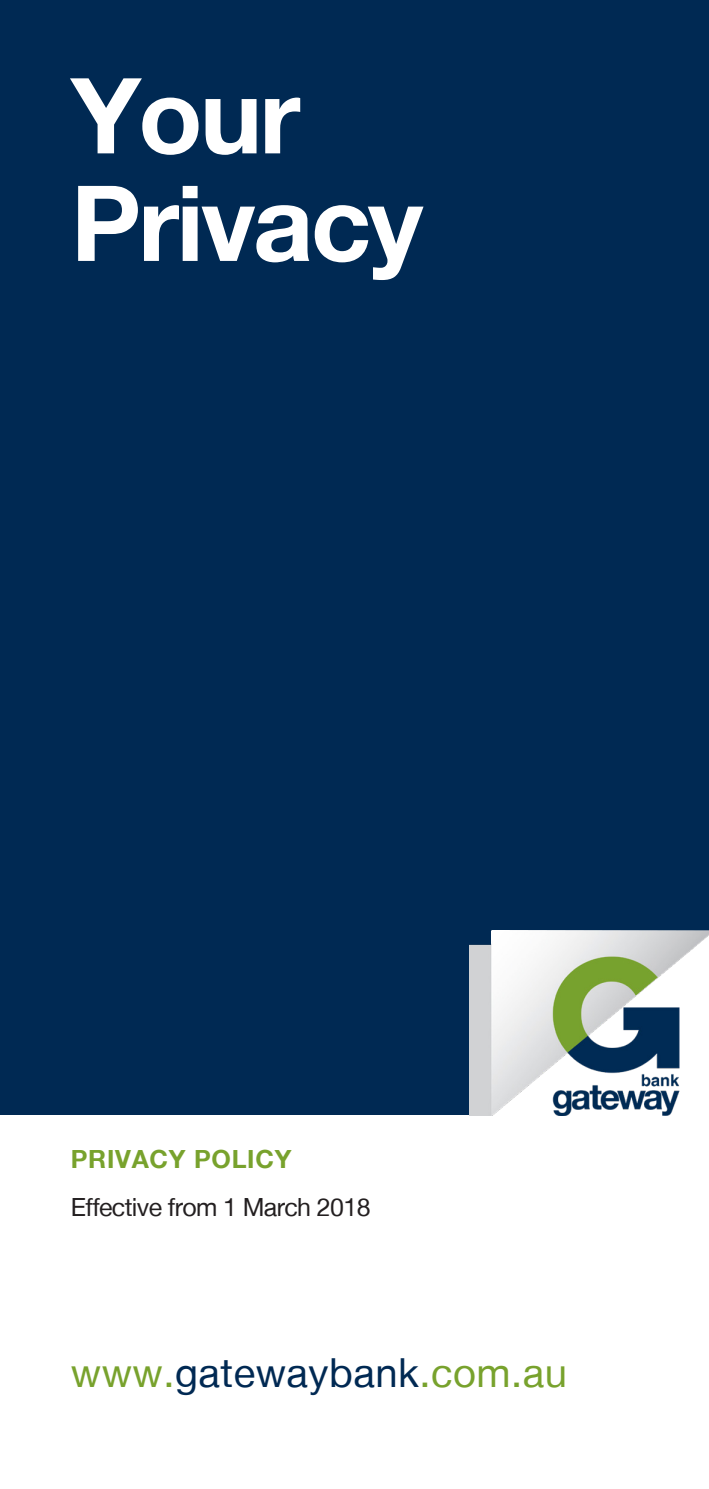
<style>
.page{position:relative;width:709px;height:1489px;background:#fff}
.page>*{position:absolute;margin:0;border:0;box-sizing:border-box;transform-origin:0 0}
.t1{font:700 105px "Helvetica Neue LT";letter-spacing:-.025em;color:#fff}
.t2{font:40px "Helvetica Neue LT";letter-spacing:.015em;color:#78a22d}
.t3{font:25px "Helvetica Neue LT";letter-spacing:-.025em;color:#231f20}
.t4{font:700 25px "Helvetica Neue LT";letter-spacing:.03em;color:#78a22d}
.s1{color:#002953}
</style>
<div class="page">
<div style="left:0;top:0;width:709px;height:1114px;background:#002953"></div>
<img style="left:469px;top:930px;width:240px;height:185px">
<p class="t1" style="left:71px;top:51px;width:231px">Your</p>
<p class="t1" style="left:71px;top:158px;width:353px">Privacy</p>
<p class="t4" style="left:71px;top:1143px;width:222px">PRIVACY POLICY</p>
<p class="t3" style="left:71px;top:1191px;width:301px">Effective from 1 March 2018</p>
<p class="t2" style="left:71px;top:1348px;width:498px">www.<span class="s1">gatewaybank</span>.com.au</p>
</div>
